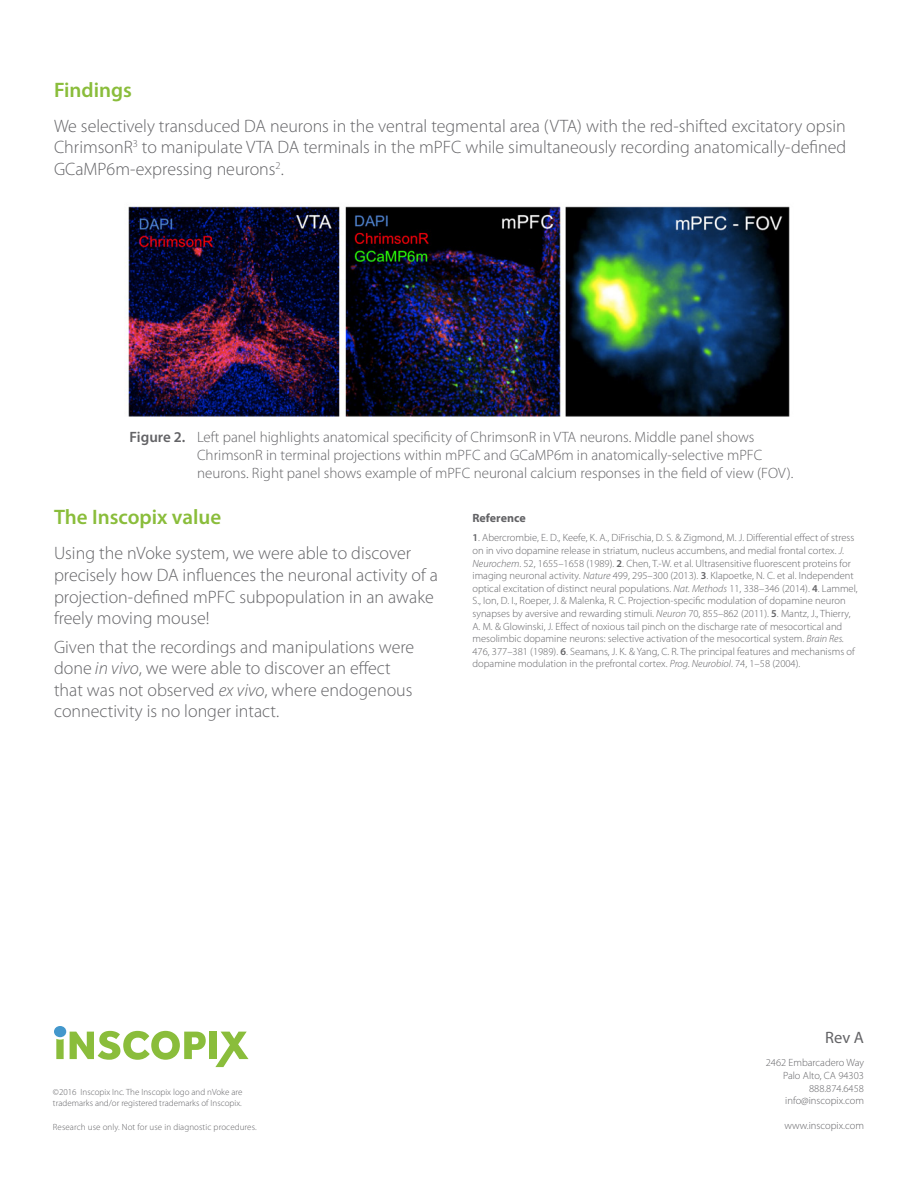
<style>
.page{position:relative;width:918px;height:1188px;background:#fff}
.page>*{position:absolute;margin:0;border:0;box-sizing:border-box;transform-origin:0 0}
.Header_2{font:600 21px "Myriad Pro";color:#8abd3b}
.Body{font:300 18px/21.6px "Myriad Pro";color:#636366}
.t1{font:16.5px "Myriad Pro";color:#636366}
.t2{font:300 15px/18px "Myriad Pro";color:#636366}
.Body-2{font:700 12px "Myriad Pro";color:#636366}
.Body-3{font:300 10.5px/12.6px "Myriad Pro";color:#636366;text-align:right}
.t3{font:300 9px/10.8px "Myriad Pro";color:#636366}
.s1{font-weight:600}
.s2{font-style:italic}
</style>
<div class="page">
<div style="left:54px;top:1026px;width:12px;height:11px;background:#4397cc;border-radius:50%"></div>
<svg style="left:70px;top:1031px;width:136px;height:29px"></svg>
<div style="left:210px;top:1032px;width:7px;height:27px;background:#8abd3b"></div>
<svg style="left:215px;top:1032px;width:33px;height:35px"></svg>
<svg style="left:56px;top:1039px;width:8px;height:20px"></svg>
<img style="left:128px;top:203px;width:662px;height:214px">
<p class="Header_2" style="left:54px;top:76px;width:79px">Findings</p>
<p class="Body" style="left:54px;top:115px;width:794px;text-align:justify">We selectively transduced DA neurons in the ventral tegmental area (VTA) with the red-shifted excitatory opsin ChrimsonR<sup>3</sup> to manipulate VTA DA terminals in the mPFC while simultaneously recording anatomically-defined GCaMP6m-expressing neurons<sup>2</sup>.</p>
<p class="t2" style="left:197px;top:428px;width:598px;text-indent:-67px"><span class="s1">Figure 2.</span> Left panel highlights anatomical specificity of ChrimsonR in VTA neurons. Middle panel shows<br>ChrimsonR in terminal projections within mPFC and GCaMP6m in anatomically-selective mPFC neurons. Right panel shows example of mPFC neuronal calcium responses in the field of view (FOV).</p>
<p class="Header_2" style="left:54px;top:504px;width:169px">The Inscopix value</p>
<p class="Body" style="left:54px;top:542px;width:385px">Using the nVoke system, we were able to discover precisely how DA influences the neuronal activity of a projection-defined mPFC subpopulation in an awake freely moving mouse!</p>
<p class="Body" style="left:54px;top:636px;width:362px">Given that the recordings and manipulations were done <span class="s2">in vivo</span>, we were able to discover an effect that was not observed <span class="s2">ex vivo</span>, where endogenous connectivity is no longer intact.</p>
<p class="Body-2" style="left:472px;top:510px;width:55px">Reference</p>
<p class="Body-3" style="left:472px;top:531px;width:387px;text-align:left"><span class="s1">1</span>. Abercrombie, E. D., Keefe, K. A., DiFrischia, D. S. &amp; Zigmond, M. J. Differential effect of stress on in vivo dopamine release in striatum, nucleus accumbens, and medial frontal cortex. <span class="s2">J.<br>Neurochem</span>. 52, 1655–1658 (1989). <span class="s1">2</span>. Chen, T.-W. et al. Ultrasensitive fluorescent proteins for imaging neuronal activity. <span class="s2">Nature</span> 499, 295–300 (2013). <span class="s1">3</span>. Klapoetke, N. C. et al. Independent optical excitation of distinct neural populations. <span class="s2">Nat. Methods</span> 11, 338–346 (2014). <span class="s1">4</span>. Lammel, S., Ion, D. I., Roeper, J. &amp; Malenka, R. C. Projection-specific modulation of dopamine neuron synapses by aversive and rewarding stimuli. <span class="s2">Neuron</span> 70, 855–862 (2011). <span class="s1">5</span>. Mantz, J., Thierry, A. M. &amp; Glowinski, J. Effect of noxious tail pinch on the discharge rate of mesocortical and mesolimbic dopamine neurons: selective activation of the mesocortical system. <span class="s2">Brain Res.<br></span>476, 377–381 (1989). <span class="s1">6</span>. Seamans, J. K. &amp; Yang, C. R. The principal features and mechanisms of dopamine modulation in the prefrontal cortex. <span class="s2">Prog. Neurobiol</span>. 74, 1–58 (2004).</p>
<p class="t3" style="left:53px;top:1087px;width:191px">©2016 Inscopix Inc. The Inscopix logo and nVoke are trademarks and/or registered trademarks of Inscopix.</p>
<p class="t3" style="left:53px;top:1121px;width:205px">Research use only. Not for use in diagnostic procedures.</p>
<h3 class="t1" style="left:825px;top:1028px;width:40px">Rev A</h3>
<p class="Body-3" style="left:766px;top:1057px;width:100px">2462 Embarcadero Way<br>Palo Alto, CA 94303<br>888.874.6458 info@inscopix.com</p>
<p class="Body-3" style="left:784px;top:1120px;width:81px">www.inscopix.com</p>
</div>
